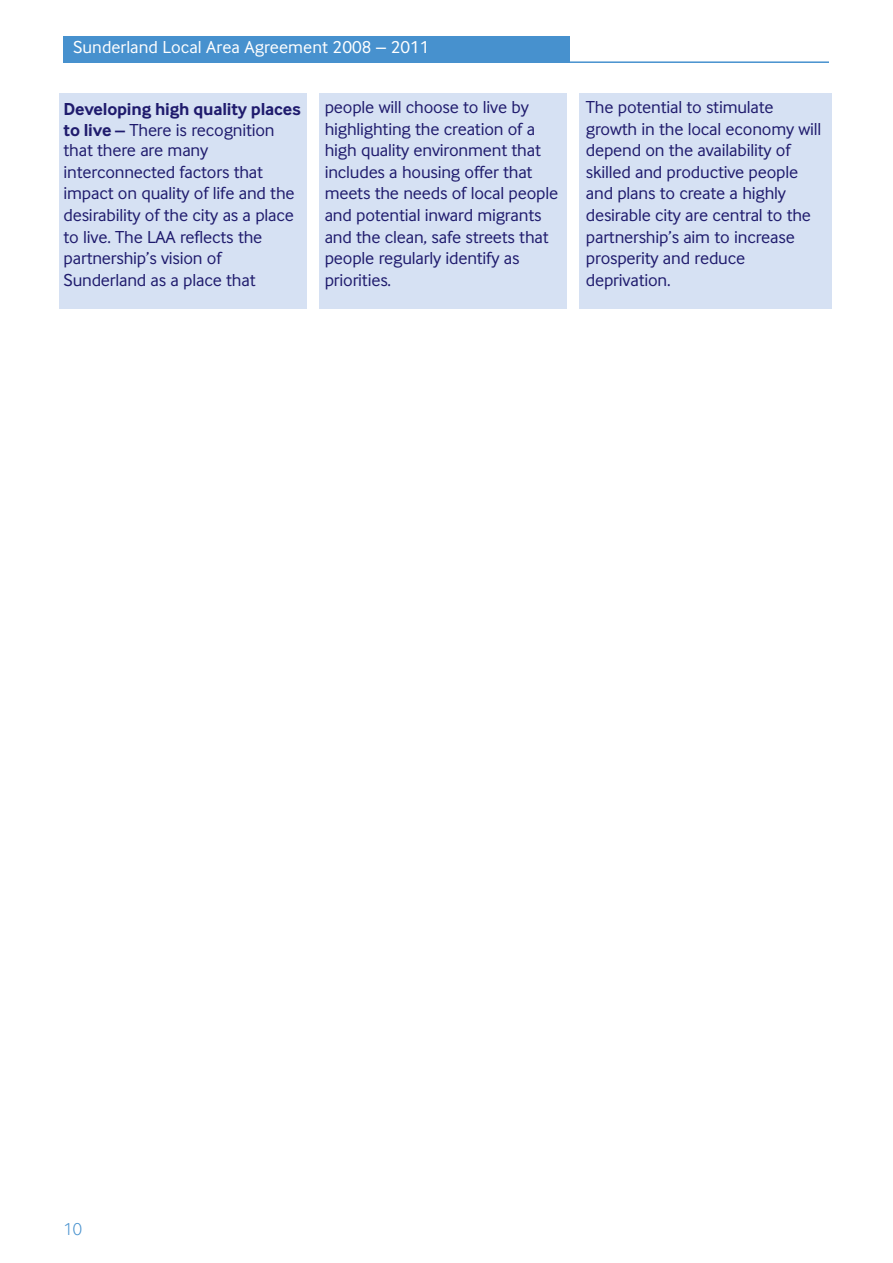
<style>
.page{position:relative;width:893px;height:1263px;background:#fff}
.page>*{position:absolute;margin:0;border:0;box-sizing:border-box;transform-origin:0 0}
.t1{font:18px/21.6px "Inter Face Da Ma";letter-spacing:-.01em;color:#1f1b6d}
.t2{font:700 18px/21.6px "Inter Face Da Ma";letter-spacing:-.01em;color:#1f1b6d}
.t3{font:18px "Inter Face Da Ma";color:#fff}
.t4{font:18px "Inter Face Da Ma Lt";color:#4791ce}
.s1{font-weight:400}
</style>
<div class="page">
<div style="left:59px;top:93px;width:248px;height:215px;background:#d6e1f3"></div>
<div style="left:319px;top:93px;width:247px;height:215px;background:#d6e1f3"></div>
<div style="left:579px;top:93px;width:253px;height:215px;background:#d6e1f3"></div>
<hr style="left:64px;top:61px;width:765px;height:2px;background:#4791ce">
<div style="left:64px;top:36px;width:506px;height:26px;background:#4791ce"></div>
<p class="t3" style="left:73px;top:41px;width:358px">Sunderland Local Area Agreement 2008 – 2011</p>
<p class="t2" style="left:64px;top:100px;width:239px">Developing high quality places to live – <span class="s1">There is recognition</span></p>
<p class="t1" style="left:64px;top:141px;width:233px">that there are many interconnected factors that impact on quality of life and the desirability of the city as a place to live. The LAA reflects the partnership’s vision of<br>Sunderland as a place that</p>
<p class="t1" style="left:325px;top:98px;width:235px">people will choose to live by highlighting the creation of a high quality environment that includes a housing offer that meets the needs of local people and potential inward migrants and the clean, safe streets that people regularly identify as priorities.</p>
<p class="t1" style="left:586px;top:98px;width:237px">The potential to stimulate growth in the local economy will depend on the availability of skilled and productive people and plans to create a highly desirable city are central to the partnership’s aim to increase prosperity and reduce deprivation.</p>
<p class="t4" style="left:64px;top:1222px;width:20px">10</p>
</div>
